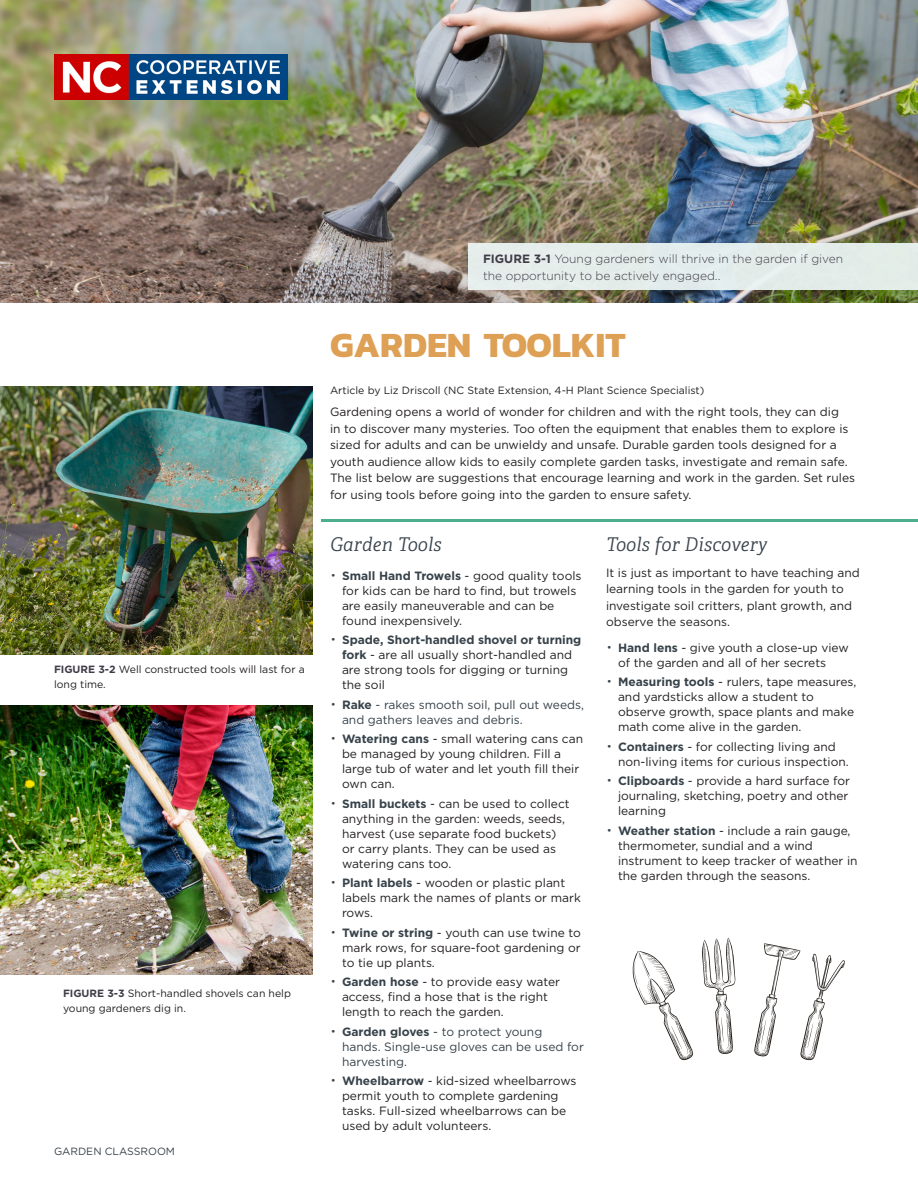
<style>
.page{position:relative;width:918px;height:1188px;background:#fff}
.page>*{position:absolute;margin:0;border:0;box-sizing:border-box;transform-origin:0 0}
.H1_-_Chapter_Title{font:700 36px "Kanit";color:#dea055}
.intro_-_block_quote{font:italic 18.9px "Adelle Condensed Lt";letter-spacing:.02em;color:#37424a;scale:1.11 1}
.body_-_no_indent{font:12px/15px "Gotham";color:#231f20}
.t1{font:12px/15px "Gotham";color:#37424a}
.captions{font:300 12px/16.5px "Gotham";color:#403c48}
.captions-2{font:10.5px/15px "Gotham";color:#231f20}
.body_-_no_indent-2{font:10.5px "Gotham";color:#231f20}
.t2{font:10.5px "Gotham";color:#37424a}
.s1{font-weight:700;color:#403c48}
.s2{font-weight:700}
.s3{font-weight:700;color:#37424a}
</style>
<div class="page">
<hr style="left:321px;top:519px;width:597px;height:3px;background:#4dae8f">
<img style="left:0;top:386px;width:312px;height:269px">
<img style="left:0;top:0;width:918px;height:302px">
<div style="left:468px;top:243px;width:450px;height:47px;background:#e4edea"></div>
<img style="left:0;top:706px;width:312px;height:268px">
<svg style="left:632px;top:951px;width:62px;height:109px"></svg>
<svg style="left:702px;top:938px;width:34px;height:116px"></svg>
<svg style="left:754px;top:943px;width:91px;height:117px"></svg>
<img style="left:54px;top:54px;width:233px;height:46px">
<p class="captions-2" style="left:54px;top:662px;width:252px"><span class="s1">FIGURE 3-2</span> Well constructed tools will last for a long time.</p>
<p class="captions-2" style="left:63px;top:985px;width:230px"><span class="s1">FIGURE 3-3</span> Short-handled shovels can help young gardeners dig in.</p>
<p class="t2" style="left:54px;top:1145px;width:123px">GARDEN CLASSROOM</p>
<p class="captions" style="left:483px;top:250px;width:362px"><span class="s2">FIGURE 3-1</span> Young gardeners will thrive in the garden if given the opportunity to be actively engaged..</p>
<p class="H1_-_Chapter_Title" style="left:330px;top:317px;width:297px">GARDEN TOOLKIT</p>
<p class="body_-_no_indent-2" style="left:330px;top:383px;width:376px">Article by Liz Driscoll (NC State Extension, 4-H Plant Science Specialist)</p>
<p class="body_-_no_indent" style="left:330px;top:404px;width:527px;line-height:16.5px">Gardening opens a world of wonder for children and with the right tools, they can dig<br>in to discover many mysteries. Too often the equipment that enables them to explore is sized for adults and can be unwieldy and unsafe. Durable garden tools designed for a youth audience allow kids to easily complete garden tasks, investigate and remain safe.<br>The list below are suggestions that encourage learning and work in the garden. Set rules for using tools before going into the garden to ensure safety.</p>
<p class="intro_-_block_quote" style="left:330px;top:531px;width:102px">Garden Tools</p>
<p class="body_-_no_indent" style="left:342px;top:568px;width:241px;text-indent:-10px"><sup>•</sup> <span class="s3">Small Hand Trowels</span> - good quality tools for kids can be hard to find, but trowels are easily maneuverable and can be found inexpensively.</p>
<p class="body_-_no_indent" style="left:342px;top:632px;width:241px;text-indent:-10px"><sup>•</sup> <span class="s3">Spade, Short-handled shovel or turning fork</span> - are all usually short-handled and are strong tools for digging or turning the soil</p>
<p class="t1" style="left:342px;top:697px;width:244px;text-indent:-10px"><sup>•</sup> <span class="s2">Rake</span> - rakes smooth soil, pull out weeds, and gathers leaves and debris.</p>
<p class="body_-_no_indent" style="left:342px;top:731px;width:243px;text-indent:-10px"><sup>•</sup> <span class="s3">Watering cans</span> - small watering cans can be managed by young children. Fill a large tub of water and let youth fill their own can.</p>
<p class="body_-_no_indent" style="left:342px;top:796px;width:229px;text-indent:-10px"><sup>•</sup> <span class="s3">Small buckets</span> - can be used to collect anything in the garden: weeds, seeds, harvest (use separate food buckets) or carry plants. They can be used as watering cans too.</p>
<p class="body_-_no_indent" style="left:342px;top:875px;width:240px;text-indent:-10px"><sup>•</sup> <span class="s3">Plant labels</span> - wooden or plastic plant labels mark the names of plants or mark rows.</p>
<p class="body_-_no_indent" style="left:342px;top:925px;width:240px;text-align:justify;text-indent:-10px"><sup>•</sup> <span class="s3">Twine or string</span> - youth can use twine to mark rows, for square-foot gardening or to tie up plants.</p>
<p class="body_-_no_indent" style="left:342px;top:974px;width:219px;text-indent:-10px"><sup>•</sup> <span class="s3">Garden hose</span> - to provide easy water access, find a hose that is the right length to reach the garden.</p>
<p class="t1" style="left:342px;top:1024px;width:243px;text-indent:-10px"><sup>•</sup> <span class="s2">Garden gloves</span> - to protect young hands. Single-use gloves can be used for harvesting.</p>
<p class="body_-_no_indent" style="left:342px;top:1073px;width:236px;text-indent:-10px"><sup>•</sup> <span class="s3">Wheelbarrow</span> - kid-sized wheelbarrows permit youth to complete gardening tasks. Full-sized wheelbarrows can be used by adult volunteers.</p>
<p class="intro_-_block_quote" style="left:606px;top:531px;width:147px">Tools for Discovery</p>
<p class="body_-_no_indent" style="left:606px;top:564px;width:255px;line-height:16.5px">It is just as important to have teaching and learning tools in the garden for youth to investigate soil critters, plant growth, and observe the seasons.</p>
<p class="body_-_no_indent" style="left:618px;top:640px;width:232px;text-indent:-10px"><sup>•</sup> <span class="s3">Hand lens</span> - give youth a close-up view of the garden and all of her secrets</p>
<p class="body_-_no_indent" style="left:618px;top:674px;width:240px;text-indent:-10px"><sup>•</sup> <span class="s3">Measuring tools</span> - rulers, tape measures, and yardsticks allow a student to observe growth, space plants and make math come alive in the garden.</p>
<p class="body_-_no_indent" style="left:618px;top:739px;width:232px;text-indent:-10px"><sup>•</sup> <span class="s3">Containers</span> - for collecting living and non-living items for curious inspection.</p>
<p class="body_-_no_indent" style="left:618px;top:773px;width:234px;text-indent:-10px"><sup>•</sup> <span class="s3">Clipboards</span> - provide a hard surface for journaling, sketching, poetry and other learning</p>
<p class="body_-_no_indent" style="left:618px;top:823px;width:241px;text-indent:-10px"><sup>•</sup> <span class="s3">Weather station</span> - include a rain gauge, thermometer, sundial and a wind instrument to keep tracker of weather in the garden through the seasons.</p>
</div>
